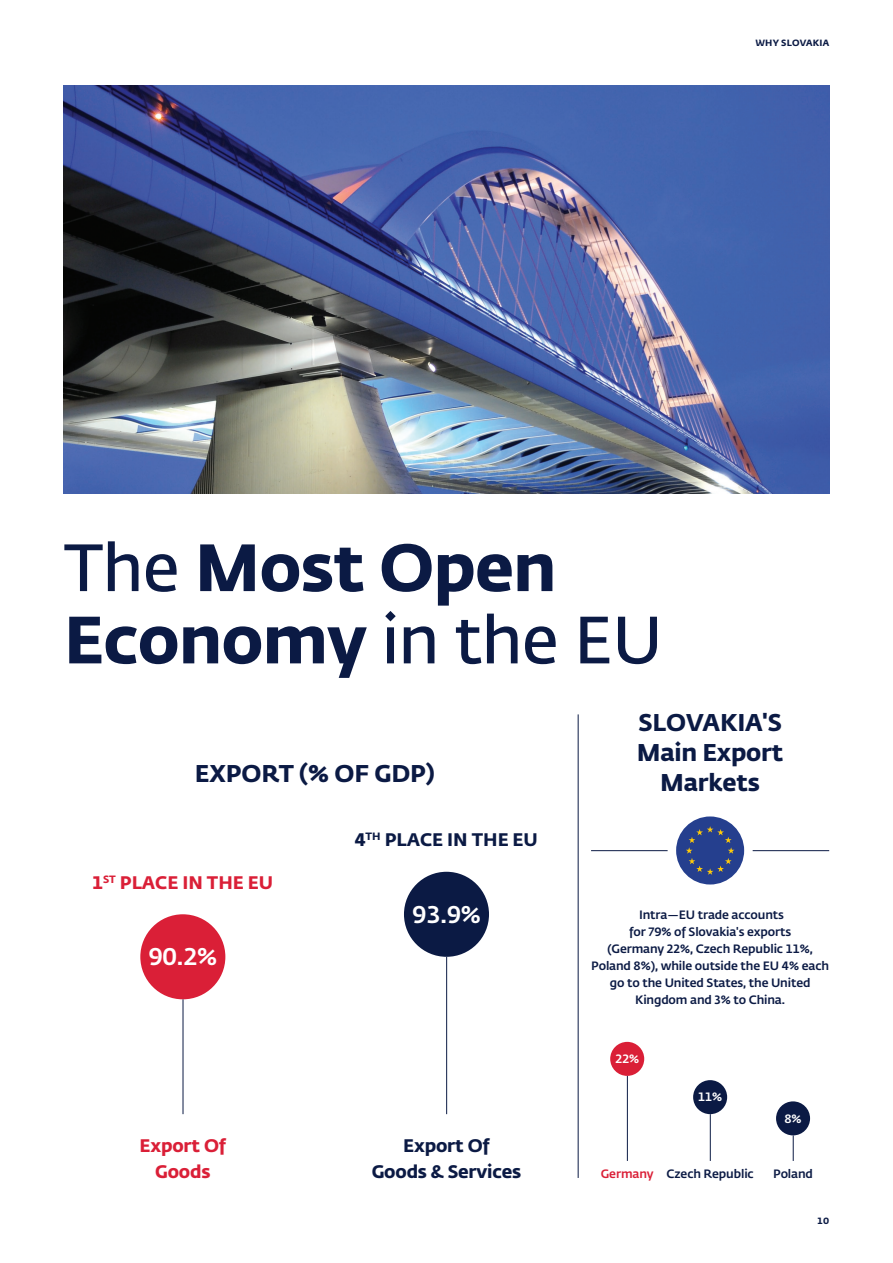
<style>
.page{position:relative;width:893px;height:1263px;background:#fff}
.page>*{position:absolute;margin:0;border:0;box-sizing:border-box;transform-origin:0 0}
.t1{font:700 66px/72.3px "Fedra Sans Pro";letter-spacing:-.01em;color:#0b1a44}
.t2{font:700 24px/29.7px "Fedra Sans Pro";letter-spacing:-.01em;color:#0b1a44;text-align:center}
.t3{font:500 24px "Fedra Sans Pro";color:#fff}
.t4{font:700 18px/25.5px "Fedra Sans Pro";letter-spacing:-.01em;color:#0b1a44;text-align:center}
.t5{font:700 18px/25.5px "Fedra Sans Pro";letter-spacing:-.01em;color:#da1f37;text-align:center}
.t6{font:500 12px/17px "Fedra Sans Pro";letter-spacing:-.01em;color:#0b1a44;text-align:center}
.t7{font:500 12px "Fedra Sans Pro";color:#fff}
.t8{font:700 9px "Fedra Sans Pro";letter-spacing:.02em;color:#0b1a44}
.s1{font-weight:600}
.s2{color:#da1f37}
</style>
<div class="page">
<img style="left:64px;top:85px;width:765px;height:408px">
<hr style="left:578px;top:714px;width:1px;height:464px;background:#0b1a44">
<div style="left:140px;top:914px;width:85px;height:85px;background:#da1f37;border-radius:50%"></div>
<div style="left:404px;top:872px;width:85px;height:85px;background:#0b1a44;border-radius:50%"></div>
<hr style="left:183px;top:999px;width:1px;height:115px;background:#0b1a44">
<hr style="left:446px;top:957px;width:1px;height:157px;background:#0b1a44">
<div style="left:610px;top:1042px;width:34px;height:34px;background:#da1f37;border-radius:50%"></div>
<div style="left:693px;top:1080px;width:34px;height:34px;background:#0b1a44;border-radius:50%"></div>
<div style="left:776px;top:1101px;width:34px;height:34px;background:#0b1a44;border-radius:50%"></div>
<div style="left:676px;top:816px;width:68px;height:68px;background:#253f8e;border-radius:50%"></div>
<svg style="left:686px;top:826px;width:48px;height:49px"></svg>
<hr style="left:627px;top:1076px;width:1px;height:85px;background:#0b1a44">
<hr style="left:710px;top:1114px;width:1px;height:47px;background:#0b1a44">
<svg style="left:793px;top:1135px;width:1px;height:26px"></svg>
<hr style="left:591px;top:850px;width:77px;height:1px;background:#0b1a44">
<hr style="left:753px;top:850px;width:76px;height:1px;background:#0b1a44">
<p class="t8" style="left:755px;top:36px;width:75px">WHY SLOVAKIA</p>
<h1 class="t1" style="left:64px;top:527px;width:600px"><span class="s1">The</span> Most Open<br>Economy <span class="s1">in the EU</span></h1>
<h2 class="t2" style="left:195px;top:757px;width:241px">EXPORT (% OF GDP)</h2>
<h3 class="t5" style="left:93px;top:868px;width:182px">1<sup>ST</sup> PLACE IN THE EU</h3>
<h2 class="t3" style="left:148px;top:938px;width:70px">90.2%</h2>
<h3 class="t4" style="left:355px;top:826px;width:184px">4<sup>TH</sup> PLACE IN THE EU</h3>
<h2 class="t3" style="left:412px;top:896px;width:70px">93.9%</h2>
<h3 class="t5" style="left:140px;top:1132px;width:88px">Export Of<br>Goods</h3>
<h3 class="t4" style="left:372px;top:1132px;width:151px">Export Of<br>Goods &amp; Services</h3>
<h2 class="t2" style="left:637px;top:706px;width:148px">SLOVAKIA'S<br>Main Export<br>Markets</h2>
<p class="t6" style="left:591px;top:905px;width:239px">Intra—EU trade accounts<br>for 79% of Slovakia's exports<br>(Germany 22%, Czech Republic 11%,<br>Poland 8%), while outside the EU 4% each go to the United States, the United<br>Kingdom and 3% to China.</p>
<p class="t7" style="left:615px;top:1050px;width:26px">22%</p>
<p class="t7" style="left:698px;top:1088px;width:26px">11%</p>
<p class="t7" style="left:784px;top:1109px;width:19px">8%</p>
<p class="t6" style="left:601px;top:1164px;width:154px"><span class="s2">Germany</span> Czech Republic</p>
<p class="t6" style="left:773px;top:1164px;width:41px">Poland</p>
<p class="t8" style="left:817px;top:1213px;width:13px">10</p>
</div>
